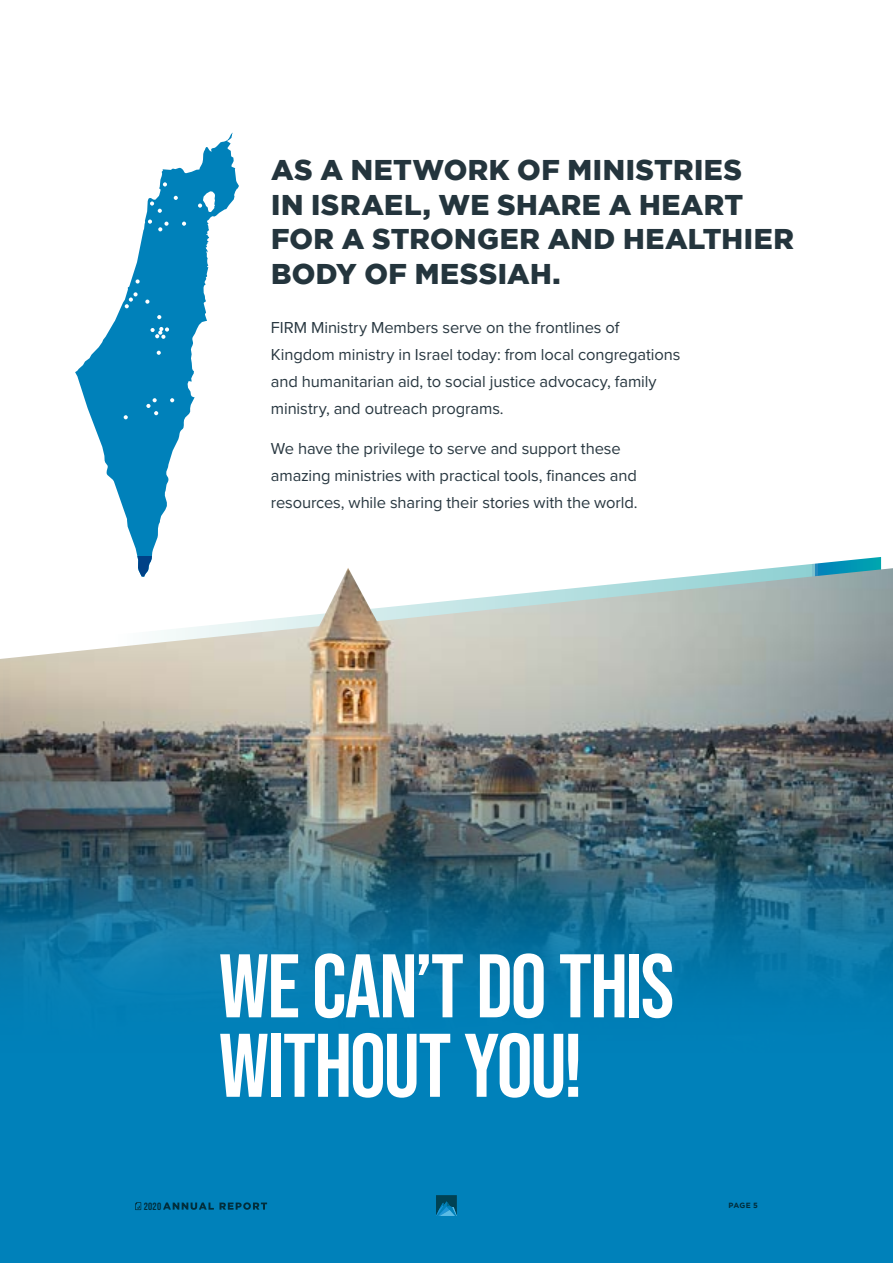
<style>
.page{position:relative;width:893px;height:1263px;background:#fff}
.page>*{position:absolute;margin:0;border:0;box-sizing:border-box;transform-origin:0 0}
.t1{font:700 90px/79.5px "Bebas Neue Pro";letter-spacing:-.02em;color:#fff}
.t2{font:900 28.5px/34.5px "Gotham";letter-spacing:.015em;color:#24353d}
.t3{font:16.5px/27px "Proxima Nova";letter-spacing:-.005em;color:#293841}
.t4{font:10.5px "Bebas Neue";color:#002e3c}
.t5{font:700 7.5px "Gotham";color:#002e3c}
</style>
<div class="page">
<svg style="left:75px;top:133px;width:164px;height:424px"></svg>
<svg style="left:125px;top:292px;width:13px;height:16px"></svg>
<svg style="left:145px;top:300px;width:4px;height:4px"></svg>
<svg style="left:163px;top:182px;width:4px;height:4px"></svg>
<svg style="left:198px;top:204px;width:4px;height:4px"></svg>
<svg style="left:124px;top:415px;width:4px;height:4px"></svg>
<svg style="left:157px;top:351px;width:4px;height:4px"></svg>
<svg style="left:157px;top:315px;width:4px;height:4px"></svg>
<svg style="left:136px;top:279px;width:4px;height:5px"></svg>
<svg style="left:174px;top:196px;width:4px;height:4px"></svg>
<svg style="left:150px;top:201px;width:12px;height:12px"></svg>
<svg style="left:170px;top:398px;width:4px;height:4px"></svg>
<svg style="left:146px;top:398px;width:12px;height:17px"></svg>
<svg style="left:182px;top:222px;width:4px;height:4px"></svg>
<svg style="left:148px;top:220px;width:4px;height:4px"></svg>
<svg style="left:158px;top:222px;width:11px;height:9px"></svg>
<svg style="left:150px;top:327px;width:19px;height:12px"></svg>
<svg style="left:137px;top:557px;width:744px;height:10px"></svg>
<div style="left:0;top:1096px;width:893px;height:167px;background:#0081ba"></div>
<img style="left:0;top:567px;width:893px;height:529px">
<svg style="left:135px;top:1202px;width:6px;height:8px"></svg>
<svg style="left:163px;top:1202px;width:104px;height:8px"></svg>
<svg style="left:436px;top:1195px;width:21px;height:21px"></svg>
<h2 class="t2" style="left:271px;top:152px;width:524px">AS A NETWORK OF MINISTRIES<br>IN ISRAEL, WE SHARE A HEART<br>FOR A STRONGER AND HEALTHIER<br>BODY OF MESSIAH.</h2>
<p class="t3" style="left:271px;top:313px;width:411px">FIRM Ministry Members serve on the frontlines of Kingdom ministry in Israel today: from local congregations and humanitarian aid, to social justice advocacy, family ministry, and outreach programs.</p>
<p class="t3" style="left:271px;top:435px;width:368px">We have the privilege to serve and support these amazing ministries with practical tools, finances and resources, while sharing their stories with the world.</p>
<h1 class="t1" style="left:219px;top:945px;width:457px">WE CAN’T DO THIS<br>WITHOUT YOU!</h1>
<p class="t4" style="left:144px;top:1200px;width:19px">2020</p>
<p class="t5" style="left:729px;top:1201px;width:31px">PAGE 5</p>
</div>
